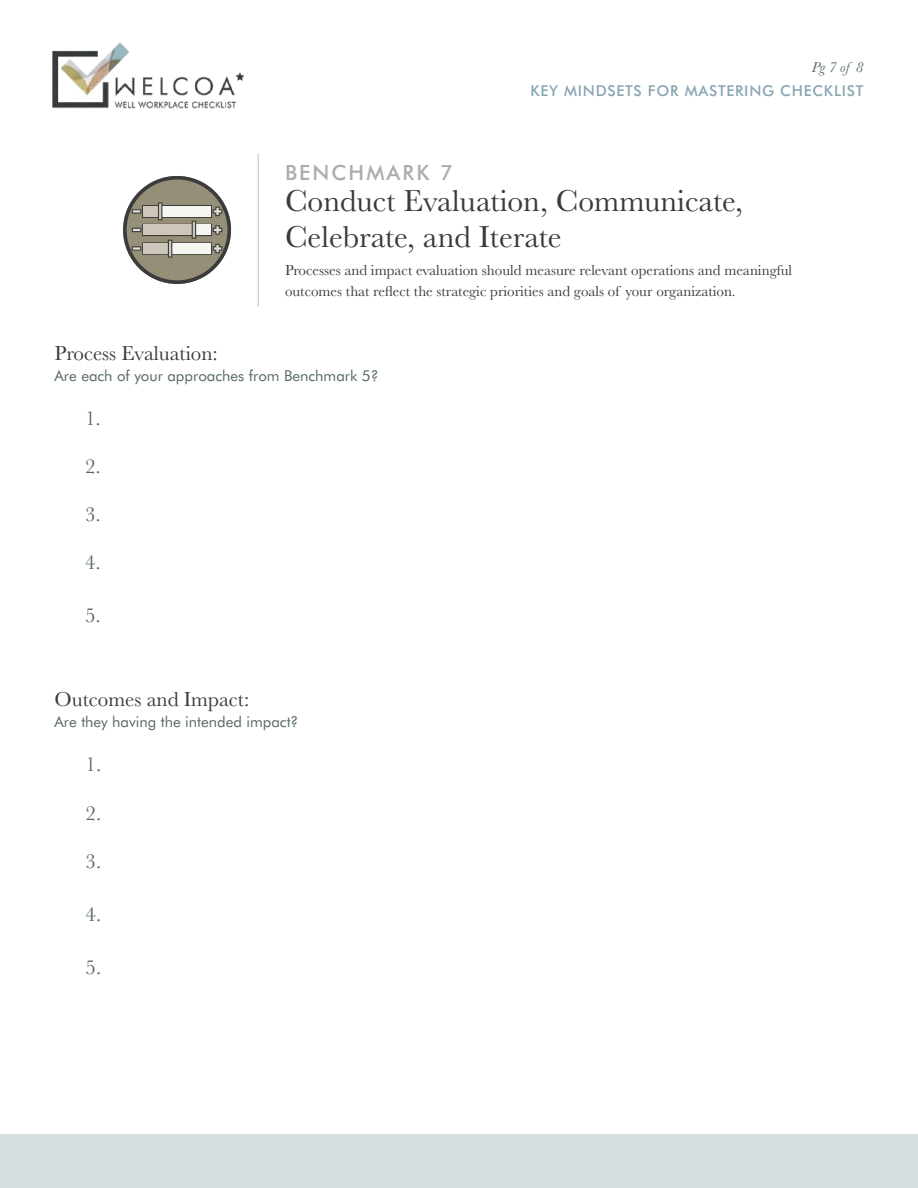
<style>
.page{position:relative;width:918px;height:1188px;background:#fff}
.page>*{position:absolute;margin:0;border:0;box-sizing:border-box;transform-origin:0 0}
.t1{font:31.5px/36px "Baskerville";color:#3a3a3a}
.t2{font:21px "Baskerville";color:#3a3a3a}
.t3{font:21px "Baskerville";color:#576967}
.t4{font:500 21px "Futura BT";letter-spacing:.1em;color:#afabab}
.t5{font:15px/21px "Baskerville";color:#3a3a3a}
.t6{font:15px "Futura BT";color:#576967}
.t7{font:500 15px "Futura BT";letter-spacing:.05em;color:#87a6b2}
.t8{font:italic 15px "Baskerville";color:#576967}
</style>
<div class="page">
<img style="left:52px;top:42px;width:192px;height:66px">
<hr style="left:258px;top:153px;width:1px;height:153px;background:#bcbec0">
<svg style="left:123px;top:176px;width:108px;height:108px"></svg>
<div style="left:0;top:1134px;width:918px;height:54px;background:#d8dfe1"></div>
<p class="t8" style="left:812px;top:58px;width:53px">Pg 7 of 8</p>
<p class="t7" style="left:530px;top:81px;width:334px">KEY MINDSETS FOR MASTERING CHECKLIST</p>
<h2 class="t4" style="left:285px;top:160px;width:169px">BENCHMARK 7</h2>
<h1 class="t1" style="left:285px;top:184px;width:459px">Conduct Evaluation, Communicate,<br>Celebrate, and Iterate</h1>
<p class="t5" style="left:285px;top:260px;width:509px">Processes and impact evaluation should measure relevant operations and meaningful outcomes that reflect the strategic priorities and goals of your organization.</p>
<h2 class="t2" style="left:55px;top:339px;width:165px">Process Evaluation:</h2>
<p class="t6" style="left:55px;top:366px;width:326px">Are each of your approaches from Benchmark 5?</p>
<h2 class="t3" style="left:85px;top:404px;width:17px">1.</h2>
<h2 class="t3" style="left:85px;top:453px;width:17px">2.</h2>
<h2 class="t3" style="left:85px;top:501px;width:17px">3.</h2>
<h2 class="t3" style="left:85px;top:549px;width:17px">4.</h2>
<h2 class="t3" style="left:85px;top:602px;width:17px">5.</h2>
<h2 class="t2" style="left:55px;top:686px;width:196px">Outcomes and Impact:</h2>
<p class="t6" style="left:55px;top:713px;width:245px">Are they having the intended impact?</p>
<h2 class="t3" style="left:86px;top:751px;width:17px">1.</h2>
<h2 class="t3" style="left:86px;top:799px;width:17px">2.</h2>
<h2 class="t3" style="left:86px;top:848px;width:17px">3.</h2>
<h2 class="t3" style="left:86px;top:901px;width:17px">4.</h2>
<h2 class="t3" style="left:86px;top:954px;width:17px">5.</h2>
</div>
